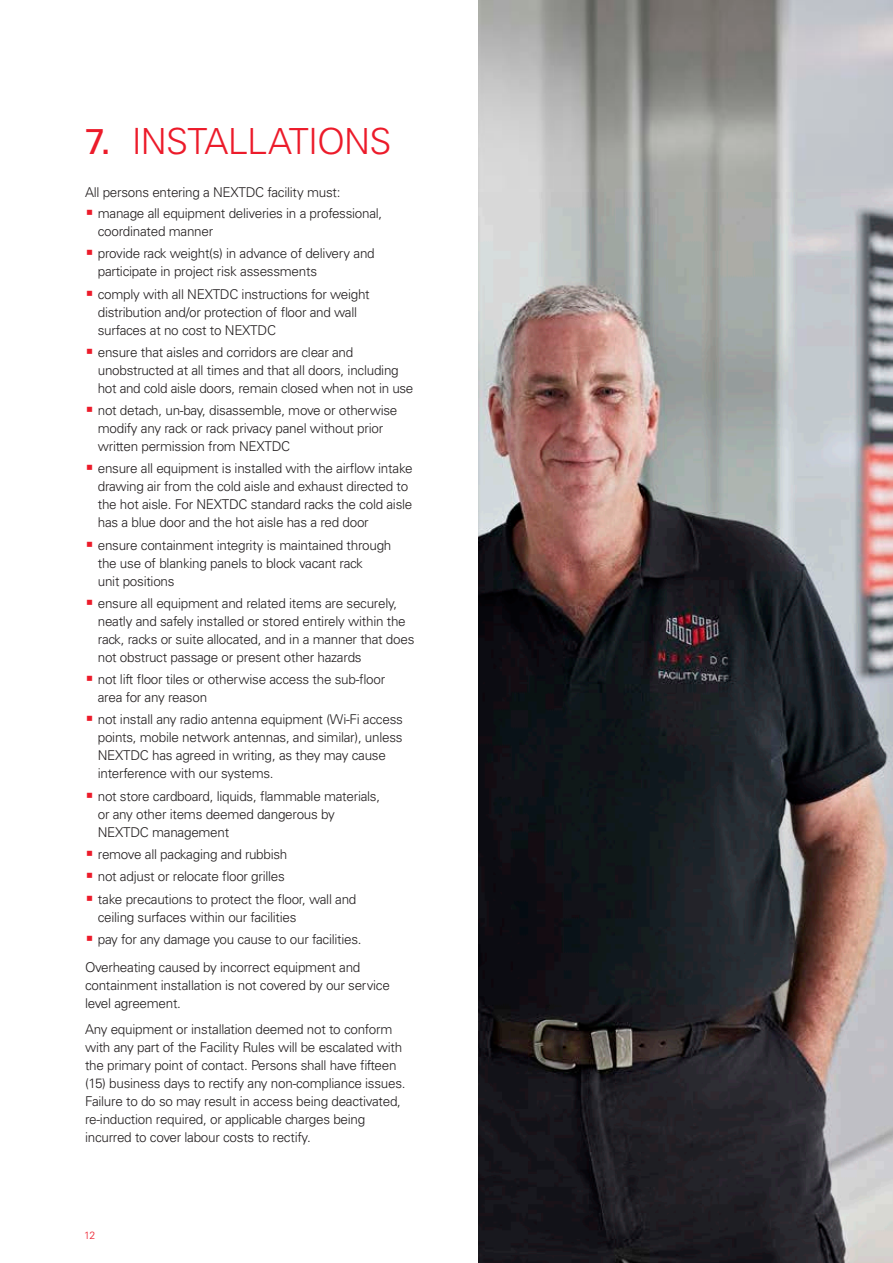
<style>
.page{position:relative;width:893px;height:1263px;background:#fff}
.page>*{position:absolute;margin:0;border:0;box-sizing:border-box;transform-origin:0 0}
.t1{font:300 36px "Univers LT Std";letter-spacing:-.02em;color:#ec1b2a}
.t2{font:300 13.5px/18px "Univers LT Std";letter-spacing:-.02em;color:#231f20}
.t3{font:300 10.5px "Univers LT Std";color:#ec1b2a}
.s1{font-weight:400}
</style>
<div class="page">
<img style="left:478px;top:0;width:415px;height:193px">
<img style="left:478px;top:193px;width:415px;height:1070px">
<h1 class="t1" style="left:85px;top:119px;width:308px"><span class="s1">7.</span> INSTALLATIONS</h1>
<p class="t2" style="left:98px;top:182px;width:286px;line-height:21px;text-indent:-13px">All persons entering a NEXTDC facility must: manage all equipment deliveries in a professional,</p>
<p class="t2" style="left:98px;top:220px;width:278px;line-height:22.2px">coordinated manner<br>provide rack weight(s) in advance of delivery and</p>
<p class="t2" style="left:98px;top:260px;width:273px;line-height:22.2px">participate in project risk assessments<br>comply with all NEXTDC instructions for weight</p>
<p class="t2" style="left:98px;top:303px;width:261px">distribution and/or protection of floor and wall surfaces at no cost to NEXTDC</p>
<p class="t2" style="left:98px;top:343px;width:317px">ensure that aisles and corridors are clear and unobstructed at all times and that all doors, including hot and cold aisle doors, remain closed when not in use</p>
<p class="t2" style="left:98px;top:401px;width:301px">not detach, un-bay, disassemble, move or otherwise modify any rack or rack privacy panel without prior written permission from NEXTDC</p>
<p class="t2" style="left:98px;top:460px;width:316px">ensure all equipment is installed with the airflow intake drawing air from the cold aisle and exhaust directed to the hot aisle. For NEXTDC standard racks the cold aisle has a blue door and the hot aisle has a red door</p>
<p class="t2" style="left:98px;top:536px;width:295px">ensure containment integrity is maintained through the use of blanking panels to block vacant rack<br>unit positions</p>
<p class="t2" style="left:98px;top:594px;width:318px">ensure all equipment and related items are securely, neatly and safely installed or stored entirely within the rack, racks or suite allocated, and in a manner that does not obstruct passage or present other hazards</p>
<p class="t2" style="left:98px;top:670px;width:289px">not lift floor tiles or otherwise access the sub-floor area for any reason</p>
<p class="t2" style="left:98px;top:711px;width:307px">not install any radio antenna equipment (Wi-Fi access points, mobile network antennas, and similar), unless NEXTDC has agreed in writing, as they may cause interference with our systems.</p>
<p class="t2" style="left:98px;top:787px;width:284px">not store cardboard, liquids, flammable materials, or any other items deemed dangerous by<br>NEXTDC management</p>
<p class="t2" style="left:98px;top:843px;width:260px;line-height:22.2px">remove all packaging and rubbish<br>not adjust or relocate floor grilles<br>take precautions to protect the floor, wall and</p>
<p class="t2" style="left:98px;top:906px;width:265px;line-height:22.2px">ceiling surfaces within our facilities<br>pay for any damage you cause to our facilities.</p>
<p class="t2" style="left:85px;top:958px;width:306px">Overheating caused by incorrect equipment and containment installation is not covered by our service level agreement.</p>
<p class="t2" style="left:85px;top:1020px;width:322px">Any equipment or installation deemed not to conform with any part of the Facility Rules will be escalated with the primary point of contact. Persons shall have fifteen (15) business days to rectify any non-compliance issues.<br>Failure to do so may result in access being deactivated, re-induction required, or applicable charges being incurred to cover labour costs to rectify.</p>
<p class="t3" style="left:84px;top:1228px;width:12px">12</p>
</div>
